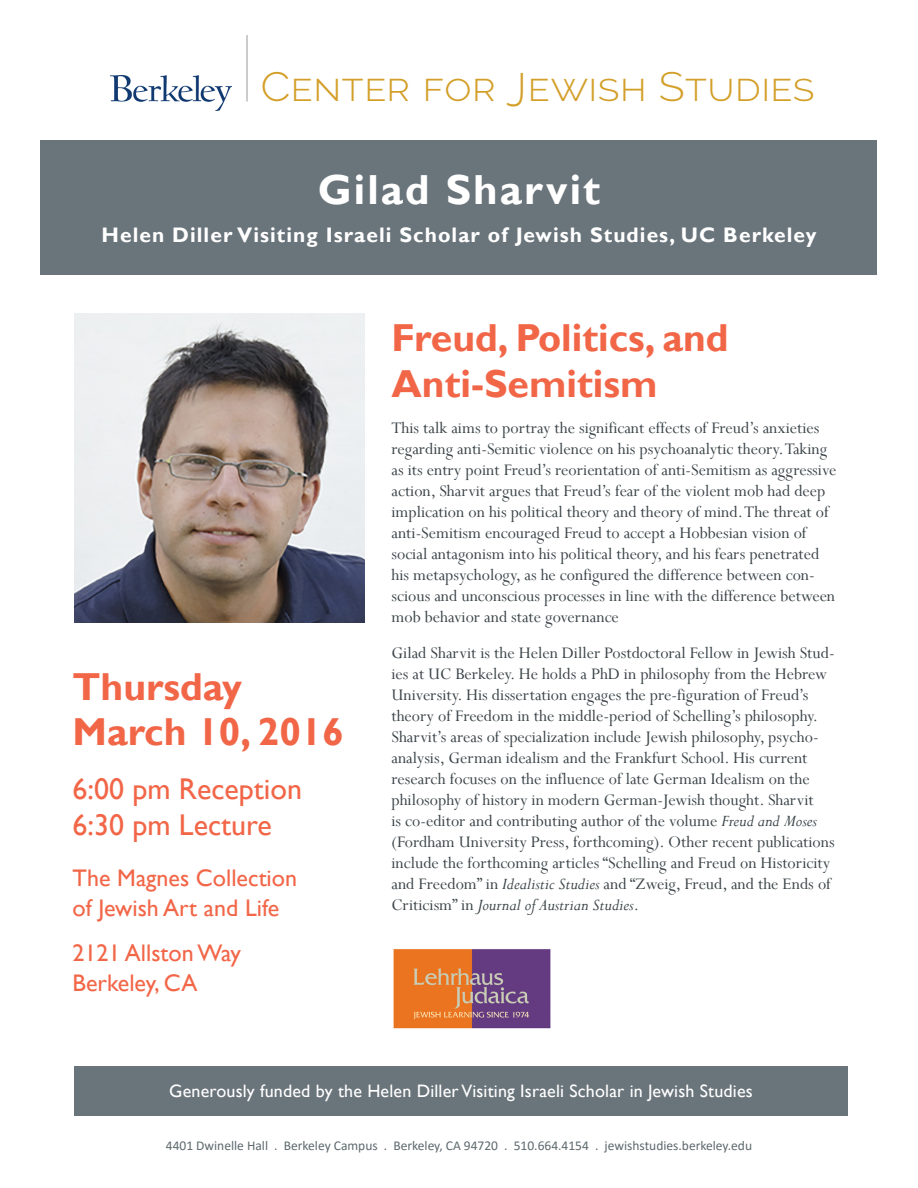
<style>
.page{position:relative;width:918px;height:1188px;background:#fff}
.page>*{position:absolute;margin:0;border:0;box-sizing:border-box;transform-origin:0 0}
.t1{font:700 42px "Gill Sans";letter-spacing:.05em;color:#fff}
.t2{font:300 40.8px "Raleway";color:#d39f29;scale:1.05 1}
.t3{font:700 39px/44.8px "Gill Sans";color:#f26648}
.t4{font:30px "Gill Sans";color:#f26648}
.t5{font:24px/30px "Gill Sans";color:#f26648}
.t6{font:700 21px "Gill Sans";letter-spacing:.05em;color:#fff}
.t7{font:18px/21px "Perpetua";color:#3a4347}
.t8{font:18px "Gill Sans";letter-spacing:.01em;color:#fff}
.t9{font:13.5px "Calibri";color:#5d696d}
.s1{font-size:46.5px}
.s2{font-style:italic}
</style>
<div class="page">
<div style="left:40px;top:140px;width:838px;height:135px;background:#6a747b"></div>
<img style="left:110px;top:75px;width:121px;height:36px">
<hr style="left:246px;top:35px;width:2px;height:66px;background:#c1c1c1">
<img style="left:74px;top:313px;width:291px;height:310px">
<div style="left:74px;top:1066px;width:774px;height:50px;background:#6a747b"></div>
<img style="left:393px;top:949px;width:158px;height:80px">
<p class="t2" style="left:261px;top:63px;width:529px">Center for <span class="s1">J</span>ewish Studies</p>
<p class="t1" style="left:318px;top:164px;width:284px">Gilad Sharvit</p>
<p class="t6" style="left:102px;top:222px;width:717px">Helen Diller Visiting Israeli Scholar of Jewish Studies, UC Berkeley</p>
<p class="t3" style="left:73px;top:665px;width:273px">Thursday<br>March 10, 2016</p>
<p class="t4" style="left:73px;top:771px;width:231px">6:00 pm Reception</p>
<p class="t4" style="left:73px;top:807px;width:201px">6:30 pm Lecture</p>
<p class="t5" style="left:73px;top:863px;width:226px">The Magnes Collection of Jewish Art and Life</p>
<p class="t5" style="left:73px;top:938px;width:170px">2121 Allston Way<br>Berkeley, CA</p>
<p class="t3" style="left:392px;top:315px;width:339px;line-height:46.8px">Freud, Politics, and<br>Anti-Semitism</p>
<p class="t7" style="left:392px;top:417px;width:447px">This talk aims to portray the significant effects of Freud’s anxieties regarding anti-Semitic violence on his psychoanalytic theory. Taking as its entry point Freud’s reorientation of anti-Semitism as aggressive action, Sharvit argues that Freud’s fear of the violent mob had deep implication on his political theory and theory of mind. The threat of anti-Semitism encouraged Freud to accept a Hobbesian vision of social antagonism into his political theory, and his fears penetrated his metapsychology, as he configured the difference between con&shy;scious and unconscious processes in line with the difference between mob behavior and state governance</p>
<p class="t7" style="left:392px;top:642px;width:445px">Gilad Sharvit is the Helen Diller Postdoctoral Fellow in Jewish Stud&shy;ies at UC Berkeley. He holds a PhD in philosophy from the Hebrew University. His dissertation engages the pre-figuration of Freud’s theory of Freedom in the middle-period of Schelling’s philosophy.<br>Sharvit’s areas of specialization include Jewish philosophy, psycho&shy;analysis, German idealism and the Frankfurt School. His current research focuses on the influence of late German Idealism on the philosophy of history in modern German-Jewish thought. Sharvit<br>is co-editor and contributing author of the volume <span class="s2">Freud and Moses </span>(Fordham University Press, forthcoming). Other recent publications include the forthcoming articles “Schelling and Freud on Historicity and Freedom” in <span class="s2">Idealistic Studies</span> and “Zweig, Freud, and the Ends of Criticism” in <span class="s2">Journal of Austrian Studies</span>.</p>
<p class="t8" style="left:169px;top:1081px;width:585px">Generously funded by the Helen Diller Visiting Israeli Scholar in Jewish Studies</p>
<p class="t9" style="left:166px;top:1136px;width:588px">4401 Dwinelle Hall . Berkeley Campus . Berkeley, CA 94720 . 510.664.4154 . jewishstudies.berkeley.edu</p>
</div>
